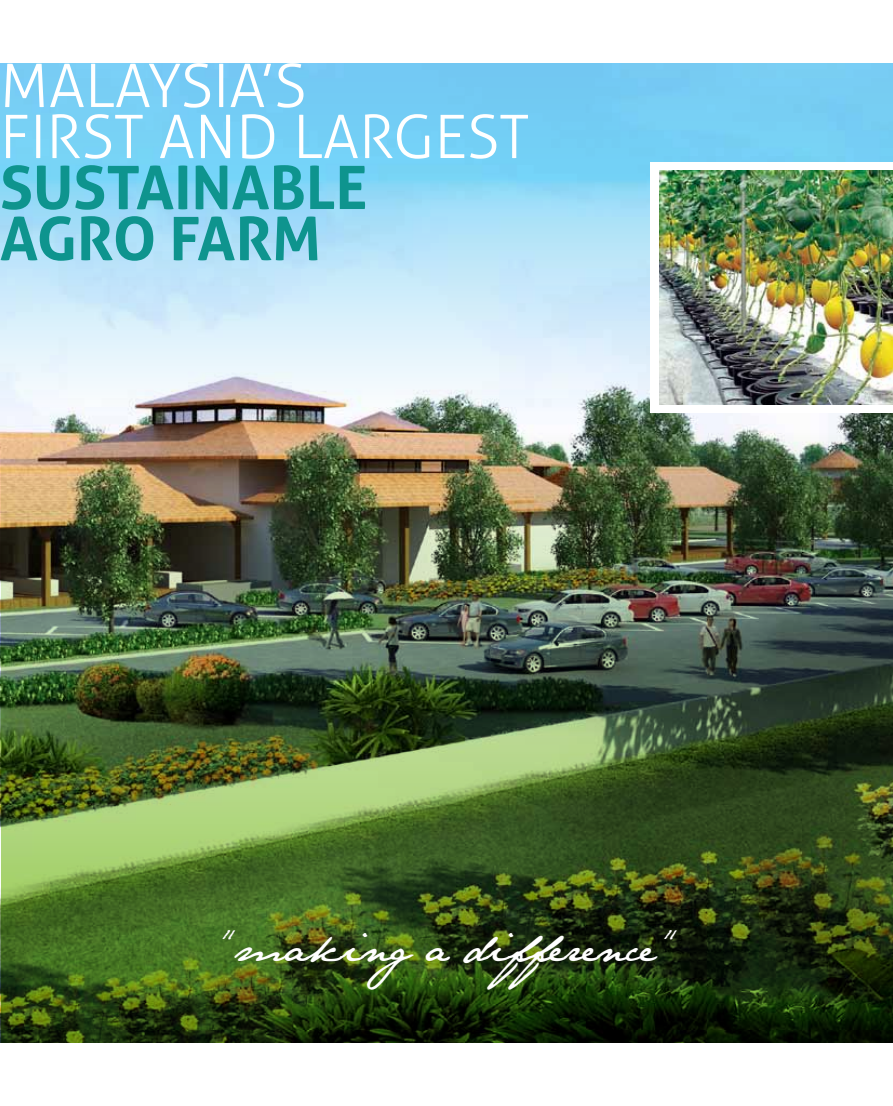
<style>
.page{position:relative;width:893px;height:1106px;background:#fff}
.page>*{position:absolute;margin:0;border:0;box-sizing:border-box;transform-origin:0 0}
.t1{font:300 60px/51px "Aller";color:#fff}
.t2{font:700 60px/51px "Aller";color:#0e948e}
.t3{font:42px "Jane Austen";color:#fff}
</style>
<div class="page">
<img style="left:2px;top:429px;width:891px;height:613px">
<svg style="left:0;top:64px;width:893px;height:351px;background:#a4dbf4"></svg>
<img style="left:651px;top:162px;width:242px;height:250px">
<p class="t1" style="left:0;top:60px;width:531px">MALAYSIA’S<br>FIRST AND LARGEST</p>
<p class="t2" style="left:0;top:162px;width:369px">SUSTAINABLE<br>AGRO FARM</p>
<p class="t3" style="left:217px;top:921px;width:461px">“makinga difference”</p>
</div>
